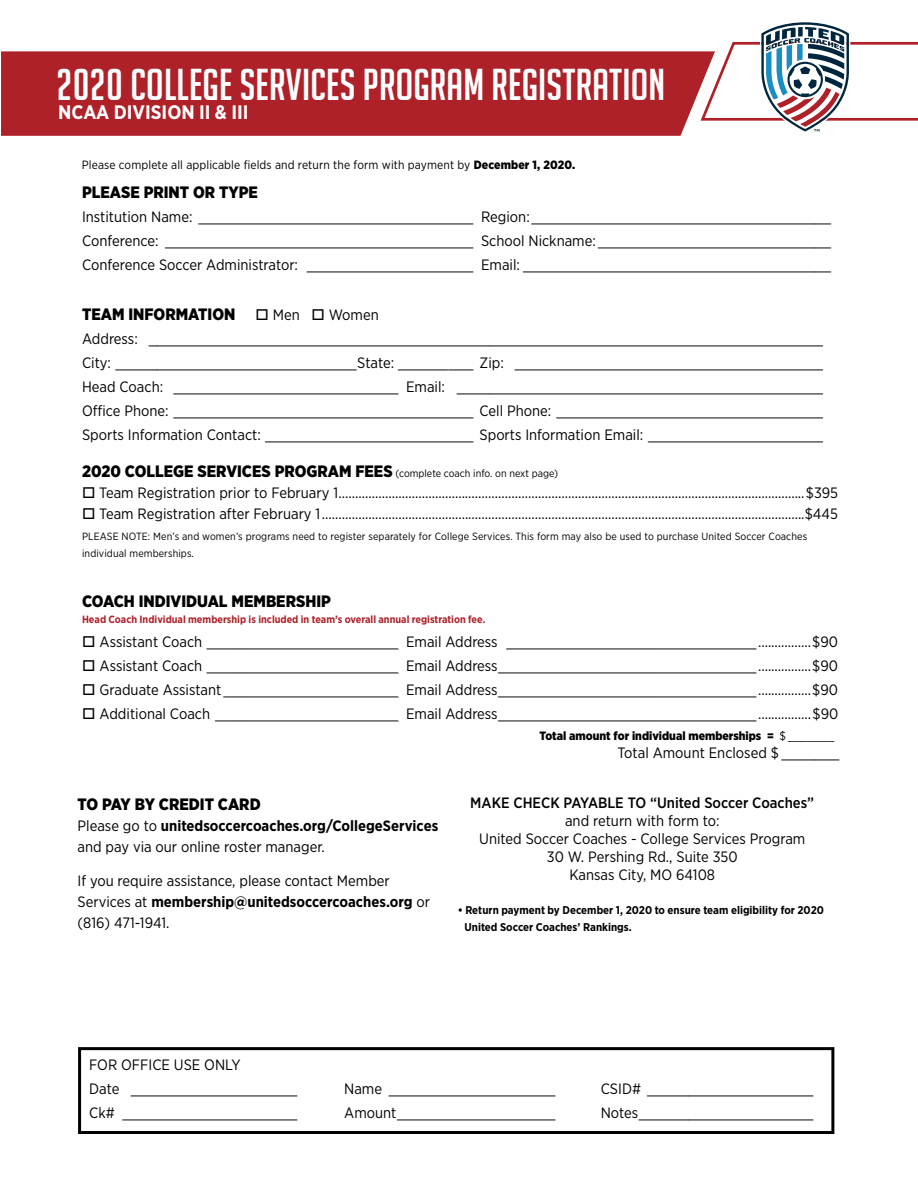
<style>
.page{position:relative;width:918px;height:1188px;background:#fff}
.page>*{position:absolute;margin:0;border:0;box-sizing:border-box;transform-origin:0 0}
.t1{font:43.5px "Big Noodle Titling";letter-spacing:.005em;color:#fff}
.t2{font:700 19.5px "Gotham Narrow";color:#fff}
.t3{font:900 16.5px "Gotham Narrow";color:#000}
.t4{font:15px/24px "Gotham Narrow";color:#000}
.t5{font:500 15px "Gotham Narrow";color:#000}
.t6{font:12px "Gotham Narrow";letter-spacing:.01em;color:#000}
.t7{font:900 12px "Gotham Narrow";color:#000}
.t8{font:700 11.25px/16.5px "Gotham Narrow";color:#000}
.t9{font:10.5px/16.5px "Gotham Narrow";letter-spacing:.01em;color:#000}
.t10{font:700 10.5px "Gotham Narrow";color:#af2129}
.s1{font-weight:900}
.s2{font-weight:400;font-size:10.5px}
.s3{font-weight:400}
.s4{font-weight:700}
</style>
<div class="page">
<div style="left:1px;top:51px;width:698px;height:85px;background:#af2129"></div>
<div style="left:78px;top:1047px;width:756px;height:87px;border:3px solid #000"></div>
<svg style="left:699px;top:22px;width:219px;height:110px"></svg>
<h1 class="t1" style="left:57px;top:62px;width:610px">2020 COLLEGE SERVICES PROGRAM REGISTRATION</h1>
<h2 class="t2" style="left:58px;top:100px;width:192px">NCAA DIVISION II &amp; III</h2>
<p class="t6" style="left:82px;top:157px;width:495px">Please complete all applicable fields and return the form with payment by <span class="s1">December 1, 2020.</span></p>
<p class="t3" style="left:82px;top:181px;width:177px">PLEASE PRINT OR TYPE</p>
<p class="t4" style="left:82px;top:205px;width:751px;text-align:justify">Institution Name: _________________________________ Region:____________________________________ Conference: _____________________________________ School Nickname: ____________________________ Conference Soccer Administrator: ____________________ Email: _____________________________________</p>
<p class="t3" style="left:82px;top:303px;width:155px">TEAM INFORMATION</p>
<p class="t4" style="left:82px;top:302px;width:742px;text-indent:173px">□ Men □ Women<br>Address: _________________________________________________________________________________ City: _____________________________State: _________ Zip: _____________________________________ Head Coach: ___________________________ Email: ____________________________________________ Office Phone: ____________________________________ Cell Phone: ________________________________ Sports Information Contact: _________________________ Sports Information Email: _____________________</p>
<p class="t3" style="left:82px;top:461px;width:478px">2020 COLLEGE SERVICES PROGRAM FEES <span class="s2">(complete coach info. on next page)</span></p>
<p class="t4" style="left:82px;top:481px;width:758px">□ Team Registration prior to February 1............................................................................................................................................$395</p>
<p class="t4" style="left:82px;top:502px;width:758px">□ Team Registration after February 1.................................................................................................................................................$445</p>
<p class="t9" style="left:82px;top:528px;width:727px">PLEASE NOTE: Men’s and women’s programs need to register separately for College Services. This form may also be used to purchase United Soccer Coaches individual memberships.</p>
<p class="t3" style="left:82px;top:590px;width:250px">COACH INDIVIDUAL MEMBERSHIP</p>
<p class="t10" style="left:82px;top:613px;width:405px">Head Coach Individual membership is included in team’s overall annual registration fee.</p>
<p class="t4" style="left:82px;top:630px;width:757px">□ Assistant Coach _______________________ Email Address ______________________________................$90</p>
<p class="t4" style="left:82px;top:654px;width:757px">□ Assistant Coach _______________________ Email Address_______________________________................$90</p>
<p class="t4" style="left:82px;top:678px;width:757px">□ Graduate Assistant _____________________ Email Address_______________________________................$90</p>
<p class="t4" style="left:82px;top:702px;width:758px">□ Additional Coach ______________________ Email Address_______________________________................$90</p>
<p class="t7" style="left:540px;top:728px;width:297px">Total amount for individual memberships = <span class="s3">$ _______</span></p>
<p class="t4" style="left:618px;top:741px;width:224px">Total Amount Enclosed $ _______</p>
<p class="t3" style="left:78px;top:793px;width:185px">TO PAY BY CREDIT CARD</p>
<p class="t4" style="left:78px;top:815px;width:362px;line-height:21px">Please go to <span class="s4">unitedsoccercoaches.org/CollegeServices </span>and pay via our online roster manager.</p>
<p class="t4" style="left:78px;top:870px;width:354px;line-height:21px">If you require assistance, please contact Member<br>Services at <span class="s4">membership@unitedsoccercoaches.org</span> or (816) 471-1941.</p>
<p class="t5" style="left:470px;top:793px;width:345px">MAKE CHECK PAYABLE TO “United Soccer Coaches”</p>
<p class="t4" style="left:479px;top:811px;width:328px;line-height:18px;text-align:center">and return with form to:<br>United Soccer Coaches - College Services Program<br>30 W. Pershing Rd., Suite 350<br>Kansas City, MO 64108</p>
<p class="t8" style="left:464px;top:902px;width:361px;text-indent:-7px">• Return payment by December 1, 2020 to ensure team eligibility for 2020<br>United Soccer Coaches’ Rankings.</p>
<p class="t4" style="left:89px;top:1052px;width:210px">FOR OFFICE USE ONLY<br>Date ____________________</p>
<p class="t4" style="left:344px;top:1076px;width:213px">Name ____________________</p>
<p class="t4" style="left:601px;top:1076px;width:214px">CSID# ____________________</p>
<p class="t4" style="left:89px;top:1100px;width:210px">Ck# _____________________</p>
<p class="t4" style="left:344px;top:1100px;width:213px">Amount___________________</p>
<p class="t4" style="left:601px;top:1100px;width:214px">Notes_____________________</p>
</div>
